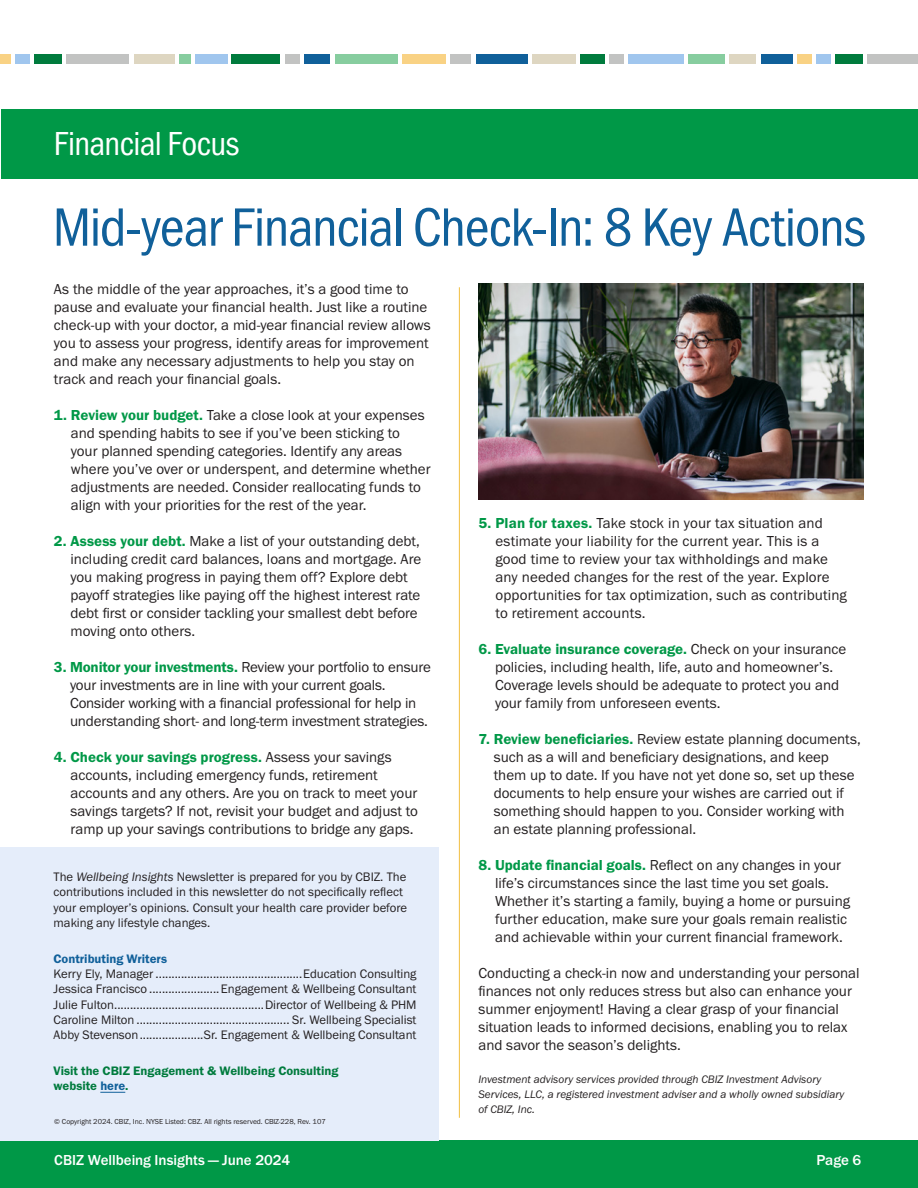
<style>
.page{position:relative;width:918px;height:1188px;background:#fff}
.page>*{position:absolute;margin:0;border:0;box-sizing:border-box;transform-origin:0 0}
.WBI_-_header__31pt{font:55.8px "Franklin Gothic URW Cond";letter-spacing:-.025em;color:#10609a}
.WBI_-_header__23pt{font:34.5px "Franklin Gothic URW Cond";letter-spacing:-.015em;color:#fff}
.t1{font:15px/18px "Franklin Gothic URW Boo";color:#231f20}
.WBI_-_page_folios{font:500 15px "Franklin Gothic URW";letter-spacing:-.005em;color:#fff}
.t2{font:12.75px/15.3px "Franklin Gothic URW Boo";color:#231f20}
.t3{font:12.75px/15.3px "Franklin Gothic URW Dem";color:#007b3d}
.t4{font:12.75px "Franklin Gothic URW Dem";color:#10609a}
.t5{font:11.25px/15px "Franklin Gothic URW Boo Ita";color:#231f20}
.WBI_-_copyright{font:7.5px "Franklin Gothic URW Boo";color:#231f20}
.s1{font-family:"Franklin Gothic URW Dem";color:#009847}
.s2{font-family:"Franklin Gothic URW Boo Ita"}
.s3{color:#10609a}
</style>
<div class="page">
<div style="left:0;top:1140px;width:918px;height:48px;background:#009847"></div>
<div style="left:0;top:847px;width:439px;height:293px;background:#e5edfa"></div>
<svg style="left:100px;top:1092px;width:25px;height:1px"></svg>
<hr style="left:459px;top:287px;width:1px;height:831px;background:#f2bf40">
<div style="left:15px;top:54px;width:15px;height:10px;background:#a0c6ee"></div>
<div style="left:0;top:54px;width:11px;height:10px;background:#f9d284"></div>
<div style="left:35px;top:54px;width:27px;height:10px;background:#007b3d"></div>
<div style="left:67px;top:54px;width:62px;height:10px;background:#c2c3c2"></div>
<div style="left:134px;top:54px;width:40px;height:10px;background:#ded6c1"></div>
<div style="left:179px;top:54px;width:11px;height:10px;background:#87cd9f"></div>
<div style="left:195px;top:54px;width:32px;height:10px;background:#a0c6ee"></div>
<div style="left:232px;top:54px;width:48px;height:10px;background:#007b3d"></div>
<div style="left:580px;top:54px;width:24px;height:10px;background:#007b3d"></div>
<div style="left:285px;top:54px;width:14px;height:10px;background:#c2c3c2"></div>
<div style="left:609px;top:54px;width:15px;height:10px;background:#c2c3c2"></div>
<div style="left:628px;top:54px;width:56px;height:10px;background:#a0c6ee"></div>
<div style="left:450px;top:54px;width:21px;height:10px;background:#c2c3c2"></div>
<div style="left:335px;top:54px;width:62px;height:10px;background:#87cd9f"></div>
<div style="left:688px;top:54px;width:37px;height:10px;background:#87cd9f"></div>
<div style="left:304px;top:54px;width:26px;height:10px;background:#10609a"></div>
<div style="left:476px;top:54px;width:51px;height:10px;background:#10609a"></div>
<div style="left:761px;top:54px;width:31px;height:10px;background:#10609a"></div>
<div style="left:402px;top:54px;width:43px;height:10px;background:#f9d284"></div>
<div style="left:532px;top:54px;width:43px;height:10px;background:#ded6c1"></div>
<div style="left:729px;top:54px;width:27px;height:10px;background:#ded6c1"></div>
<div style="left:816px;top:54px;width:15px;height:10px;background:#a0c6ee"></div>
<div style="left:797px;top:54px;width:15px;height:10px;background:#f9d284"></div>
<div style="left:836px;top:54px;width:27px;height:10px;background:#007b3d"></div>
<div style="left:868px;top:54px;width:50px;height:10px;background:#c2c3c2"></div>
<img style="left:478px;top:284px;width:386px;height:216px">
<div style="left:1px;top:109px;width:917px;height:69px;background:#009847"></div>
<p class="WBI_-_header__23pt" style="left:54px;top:119px;width:187px">Financial Focus</p>
<p class="WBI_-_header__31pt" style="left:53px;top:187px;width:814px">Mid-year Financial Check-In: 8 Key Actions</p>
<p class="t1" style="left:54px;top:279px;width:378px">As the middle of the year approaches, it’s a good time to pause and evaluate your financial health. Just like a routine check-up with your doctor, a mid-year financial review allows you to assess your progress, identify areas for improvement and make any necessary adjustments to help you stay on track and reach your financial goals.</p>
<p class="t1" style="left:71px;top:405px;width:361px;text-indent:-17px"><span class="s1">1. Review your budget.</span> Take a close look at your expenses and spending habits to see if you’ve been sticking to<br>your planned spending categories. Identify any areas where you’ve over or underspent, and determine whether adjustments are needed. Consider reallocating funds to align with your priorities for the rest of the year.</p>
<p class="t1" style="left:71px;top:531px;width:352px;text-indent:-17px"><span class="s1">2. Assess your debt.</span> Make a list of your outstanding debt, including credit card balances, loans and mortgage. Are you making progress in paying them off? Explore debt payoff strategies like paying off the highest interest rate debt first or consider tackling your smallest debt before moving onto others.</p>
<p class="t1" style="left:70px;top:657px;width:362px;text-indent:-16px"><span class="s1">3. Monitor your investments.</span> Review your portfolio to ensure your investments are in line with your current goals.<br>Consider working with a financial professional for help in understanding short- and long-term investment strategies.</p>
<p class="t1" style="left:71px;top:747px;width:349px;text-indent:-17px"><span class="s1">4. Check your savings progress.</span> Assess your savings accounts, including emergency funds, retirement accounts and any others. Are you on track to meet your savings targets? If not, revisit your budget and adjust to ramp up your savings contributions to bridge any gaps.</p>
<p class="t2" style="left:54px;top:869px;width:355px">The <span class="s2">Wellbeing Insights</span> Newsletter is prepared for you by CBIZ. The contributions included in this newsletter do not specifically reflect your employer’s opinions. Consult your health care provider before making any lifestyle changes.</p>
<p class="t4" style="left:54px;top:951px;width:115px">Contributing Writers</p>
<p class="t2" style="left:54px;top:966px;width:365px">Kerry Ely, Manager ..............................................Education Consulting</p>
<p class="t2" style="left:54px;top:981px;width:365px">Jessica Francisco ......................Engagement &amp; Wellbeing Consultant</p>
<p class="t2" style="left:54px;top:996px;width:364px">Julie Fulton...............................................Director of Wellbeing &amp; PHM</p>
<p class="t2" style="left:54px;top:1012px;width:365px">Caroline Milton ................................................ Sr. Wellbeing Specialist</p>
<p class="t2" style="left:54px;top:1027px;width:365px">Abby Stevenson....................Sr. Engagement &amp; Wellbeing Consultant</p>
<p class="t3" style="left:54px;top:1063px;width:286px">Visit the CBIZ Engagement &amp; Wellbeing Consulting website <span class="s3">here</span>.</p>
<p class="WBI_-_copyright" style="left:54px;top:1117px;width:273px">© Copyright 2024. CBIZ, Inc. NYSE Listed: CBZ. All rights reserved. CBIZ-228, Rev. 107</p>
<p class="t1" style="left:496px;top:513px;width:353px;text-indent:-17px"><span class="s1">5. Plan for taxes.</span> Take stock in your tax situation and estimate your liability for the current year. This is a good time to review your tax withholdings and make any needed changes for the rest of the year. Explore opportunities for tax optimization, such as contributing to retirement accounts.</p>
<p class="t1" style="left:495px;top:639px;width:353px;text-indent:-17px"><span class="s1">6. Evaluate insurance coverage.</span> Check on your insurance policies, including health, life, auto and homeowner’s.<br>Coverage levels should be adequate to protect you and your family from unforeseen events.</p>
<p class="t1" style="left:494px;top:729px;width:369px;text-indent:-15px"><span class="s1">7. Review beneficiaries.</span> Review estate planning documents, such as a will and beneficiary designations, and keep them up to date. If you have not yet done so, set up these documents to help ensure your wishes are carried out if something should happen to you. Consider working with an estate planning professional.</p>
<p class="t1" style="left:495px;top:855px;width:357px;text-indent:-17px"><span class="s1">8. Update financial goals.</span> Reflect on any changes in your life’s circumstances since the last time you set goals.<br>Whether it’s starting a family, buying a home or pursuing further education, make sure your goals remain realistic and achievable within your current financial framework.</p>
<p class="t1" style="left:478px;top:963px;width:383px">Conducting a check-in now and understanding your personal finances not only reduces stress but also can enhance your summer enjoyment! Having a clear grasp of your financial situation leads to informed decisions, enabling you to relax and savor the season’s delights.</p>
<p class="t5" style="left:478px;top:1071px;width:368px">Investment advisory services provided through CBIZ Investment Advisory<br>Services, LLC, a registered investment adviser and a wholly owned subsidiary of CBIZ, Inc.</p>
<p class="WBI_-_page_folios" style="left:54px;top:1151px;width:237px">CBIZ Wellbeing Insights — June 2024</p>
<p class="WBI_-_page_folios" style="left:816px;top:1151px;width:46px">Page 6</p>
</div>
